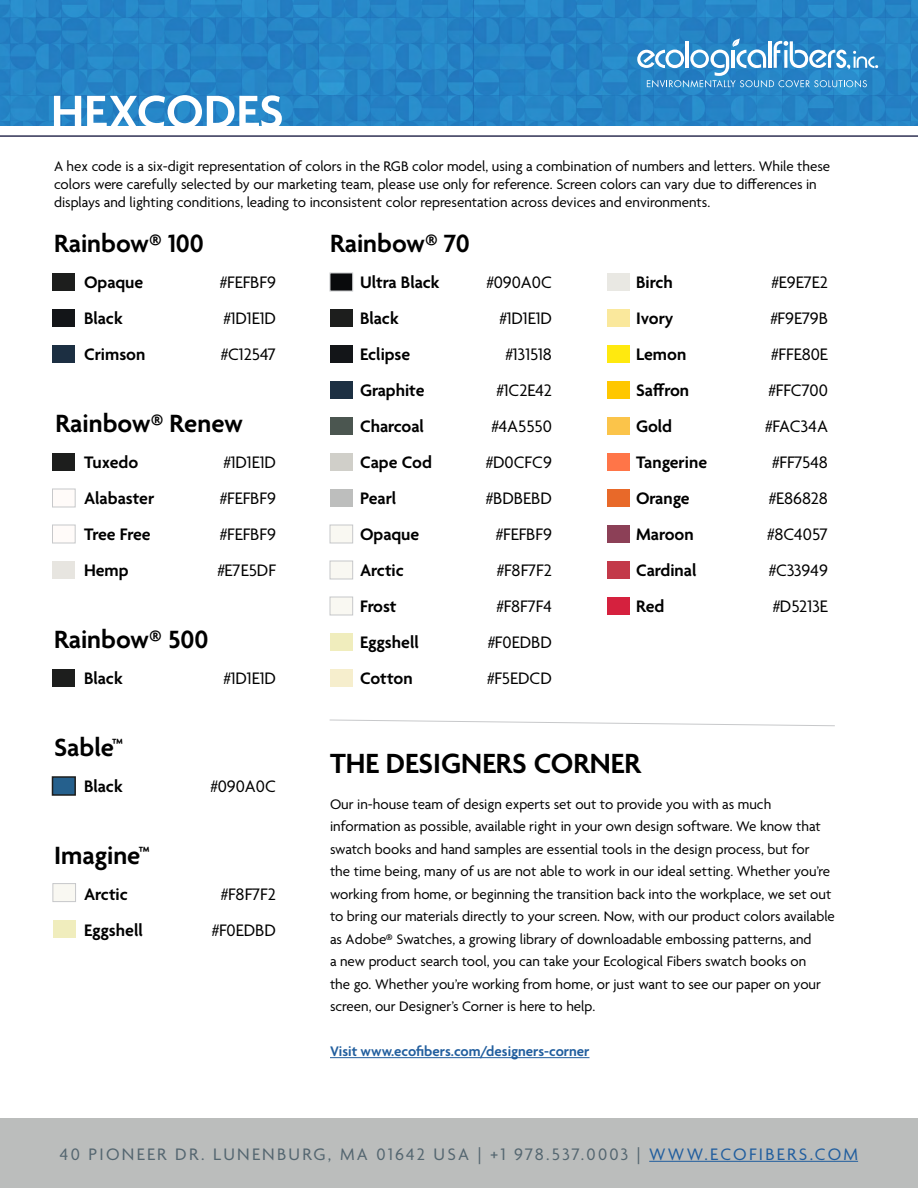
<style>
.page{position:relative;width:918px;height:1188px;background:#fff}
.page>*{position:absolute;margin:0;border:0;box-sizing:border-box;transform-origin:0 0}
.t1{font:600 50.55px "Agenda";color:#fff}
.t2{font:600 30px "Agenda";color:#000}
.t3{font:600 27px "Agenda";color:#000}
.t4{font:18px "Agenda";color:#000}
.t5{font:600 18px "Agenda";color:#000}
.t6{font:18px "Agenda";letter-spacing:.125em;color:#546670}
.t7{font:600 18px "Agenda";letter-spacing:-.02em;color:#000}
.t8{font:15px/22.5px "Agenda";color:#000}
.t9{font:600 15px "Agenda";color:#215e9e}
.s1{color:#215e9e}
</style>
<div class="page">
<img style="left:0;top:0;width:918px;height:126px">
<hr style="left:0;top:135px;width:918px;height:2px;background:#2f3154">
<svg style="left:637px;top:38px;width:241px;height:50px;background:#539dd1"></svg>
<div style="left:0;top:1119px;width:918px;height:69px;background:#bbbdbc"></div>
<hr style="left:649px;top:1161px;width:209px;height:1px;background:#215e9e">
<hr style="left:330px;top:1057px;width:259px;height:1px;background:#215e9e">
<div style="left:52px;top:525px;width:24px;height:18px;background:#fffbf9;border:1px solid #c7c8ca"></div>
<div style="left:52px;top:561px;width:23px;height:18px;background:#e7e5e0"></div>
<div style="left:330px;top:525px;width:23px;height:18px;background:#f9f8f2;border:1px solid #c7c8ca"></div>
<div style="left:608px;top:525px;width:22px;height:18px;background:#8c4057"></div>
<div style="left:330px;top:381px;width:23px;height:18px;background:#1c2f42"></div>
<div style="left:608px;top:381px;width:22px;height:18px;background:#ffc700"></div>
<div style="left:52px;top:669px;width:23px;height:18px;background:#1d1e1d"></div>
<div style="left:330px;top:669px;width:23px;height:18px;background:#f6eecd"></div>
<div style="left:52px;top:309px;width:23px;height:18px;background:#131518"></div>
<div style="left:330px;top:309px;width:23px;height:18px;background:#1d1e1d"></div>
<div style="left:608px;top:309px;width:22px;height:18px;background:#fae89c"></div>
<div style="left:330px;top:597px;width:23px;height:18px;background:#f9f8f2;border:1px solid #c7c8ca"></div>
<div style="left:608px;top:597px;width:22px;height:18px;background:#d5213e"></div>
<div style="left:52px;top:453px;width:23px;height:18px;background:#1d1e1d"></div>
<div style="left:330px;top:453px;width:23px;height:18px;background:#d0cfc9"></div>
<div style="left:608px;top:453px;width:22px;height:18px;background:#ff7548"></div>
<div style="left:52px;top:273px;width:23px;height:18px;background:#1d1e1d"></div>
<div style="left:330px;top:273px;width:23px;height:18px;background:#090a0c"></div>
<div style="left:608px;top:273px;width:22px;height:18px;background:#e9e8e3"></div>
<div style="left:330px;top:561px;width:23px;height:18px;background:#f9f8f2;border:1px solid #c7c8ca"></div>
<div style="left:52px;top:883px;width:24px;height:19px;background:#f9f8f2;border:1px solid #c7c8ca"></div>
<div style="left:608px;top:561px;width:22px;height:18px;background:#c33949"></div>
<div style="left:330px;top:417px;width:23px;height:18px;background:#4b5650"></div>
<div style="left:608px;top:417px;width:22px;height:18px;background:#fbc44a"></div>
<div style="left:52px;top:345px;width:23px;height:18px;background:#1c2f42"></div>
<div style="left:330px;top:345px;width:23px;height:18px;background:#131518"></div>
<div style="left:608px;top:345px;width:22px;height:18px;background:#ffe90f"></div>
<div style="left:330px;top:633px;width:23px;height:18px;background:#f0edbd"></div>
<div style="left:53px;top:920px;width:23px;height:18px;background:#f0edbd"></div>
<div style="left:52px;top:489px;width:24px;height:18px;background:#fffbf9;border:1px solid #c7c8ca"></div>
<div style="left:330px;top:489px;width:23px;height:18px;background:#bdbebd"></div>
<div style="left:608px;top:489px;width:22px;height:18px;background:#e86929"></div>
<div style="left:52px;top:776px;width:24px;height:20px;background:#25608d;border:2px solid #1d1e1d"></div>
<svg style="left:329px;top:719px;width:506px;height:8px"></svg>
<h1 class="t1" style="left:51px;top:85px;width:234px">HEXCODES</h1>
<p class="t8" style="left:54px;top:158px;width:778px;line-height:18px">A hex code is a six-digit representation of colors in the RGB color model, using a combination of numbers and letters. While these colors were carefully selected by our marketing team, please use only for reference. Screen colors can vary due to differences in displays and lighting conditions, leading to inconsistent color representation across devices and environments.</p>
<h3 class="t3" style="left:54px;top:229px;width:151px">Rainbow® 100</h3>
<p class="t5" style="left:84px;top:273px;width:61px">Opaque</p>
<p class="t4" style="left:220px;top:273px;width:57px">#FEFBF9</p>
<p class="t5" style="left:84px;top:309px;width:40px">Black</p>
<p class="t4" style="left:224px;top:309px;width:54px">#1D1E1D</p>
<p class="t5" style="left:84px;top:345px;width:63px">Crimson</p>
<p class="t4" style="left:221px;top:345px;width:56px">#C12547</p>
<h3 class="t3" style="left:56px;top:409px;width:189px">Rainbow® Renew</h3>
<p class="t5" style="left:84px;top:453px;width:56px">Tuxedo</p>
<p class="t4" style="left:224px;top:453px;width:54px">#1D1E1D</p>
<p class="t5" style="left:84px;top:489px;width:72px">Alabaster</p>
<p class="t4" style="left:220px;top:489px;width:57px">#FEFBF9</p>
<p class="t7" style="left:84px;top:525px;width:68px">Tree Free</p>
<p class="t4" style="left:220px;top:525px;width:57px">#FEFBF9</p>
<p class="t5" style="left:84px;top:561px;width:46px">Hemp</p>
<p class="t4" style="left:218px;top:561px;width:60px">#E7E5DF</p>
<h3 class="t3" style="left:54px;top:625px;width:156px">Rainbow® 500</h3>
<p class="t5" style="left:84px;top:669px;width:40px">Black</p>
<p class="t4" style="left:224px;top:669px;width:54px">#1D1E1D</p>
<h3 class="t3" style="left:54px;top:733px;width:71px">Sable™</h3>
<p class="t5" style="left:84px;top:777px;width:40px">Black</p>
<p class="t4" style="left:211px;top:777px;width:67px">#090A0C</p>
<h3 class="t3" style="left:54px;top:841px;width:97px">Imagine™</h3>
<p class="t5" style="left:84px;top:885px;width:45px">Arctic</p>
<p class="t4" style="left:221px;top:885px;width:56px">#F8F7F2</p>
<p class="t5" style="left:84px;top:921px;width:61px">Eggshell</p>
<p class="t4" style="left:212px;top:921px;width:65px">#F0EDBD</p>
<h3 class="t3" style="left:330px;top:229px;width:141px">Rainbow® 70</h3>
<p class="t5" style="left:360px;top:273px;width:81px">Ultra Black</p>
<p class="t4" style="left:487px;top:273px;width:67px">#090A0C</p>
<p class="t5" style="left:360px;top:309px;width:40px">Black</p>
<p class="t4" style="left:500px;top:309px;width:54px">#1D1E1D</p>
<p class="t5" style="left:360px;top:345px;width:52px">Eclipse</p>
<p class="t4" style="left:506px;top:345px;width:48px">#131518</p>
<p class="t5" style="left:360px;top:381px;width:66px">Graphite</p>
<p class="t4" style="left:497px;top:381px;width:57px">#1C2E42</p>
<p class="t5" style="left:360px;top:417px;width:66px">Charcoal</p>
<p class="t4" style="left:492px;top:417px;width:62px">#4A5550</p>
<p class="t5" style="left:360px;top:453px;width:73px">Cape Cod</p>
<p class="t4" style="left:486px;top:453px;width:67px">#D0CFC9</p>
<p class="t5" style="left:360px;top:489px;width:38px">Pearl</p>
<p class="t4" style="left:486px;top:489px;width:67px">#BDBEBD</p>
<p class="t5" style="left:360px;top:525px;width:61px">Opaque</p>
<p class="t4" style="left:496px;top:525px;width:57px">#FEFBF9</p>
<p class="t5" style="left:360px;top:561px;width:45px">Arctic</p>
<p class="t4" style="left:497px;top:561px;width:56px">#F8F7F2</p>
<p class="t5" style="left:360px;top:597px;width:38px">Frost</p>
<p class="t4" style="left:497px;top:597px;width:57px">#F8F7F4</p>
<p class="t5" style="left:360px;top:633px;width:61px">Eggshell</p>
<p class="t4" style="left:488px;top:633px;width:65px">#F0EDBD</p>
<p class="t5" style="left:360px;top:669px;width:54px">Cotton</p>
<p class="t4" style="left:487px;top:669px;width:66px">#F5EDCD</p>
<p class="t5" style="left:636px;top:273px;width:38px">Birch</p>
<p class="t4" style="left:772px;top:273px;width:58px">#E9E7E2</p>
<p class="t5" style="left:636px;top:309px;width:39px">Ivory</p>
<p class="t4" style="left:771px;top:309px;width:59px">#F9E79B</p>
<p class="t5" style="left:636px;top:345px;width:52px">Lemon</p>
<p class="t4" style="left:772px;top:345px;width:58px">#FFE80E</p>
<p class="t5" style="left:636px;top:381px;width:55px">Saffron</p>
<p class="t4" style="left:769px;top:381px;width:61px">#FFC700</p>
<p class="t5" style="left:636px;top:417px;width:38px">Gold</p>
<p class="t4" style="left:766px;top:417px;width:64px">#FAC34A</p>
<p class="t5" style="left:636px;top:453px;width:73px">Tangerine</p>
<p class="t4" style="left:773px;top:453px;width:57px">#FF7548</p>
<p class="t5" style="left:636px;top:489px;width:55px">Orange</p>
<p class="t4" style="left:769px;top:489px;width:60px">#E86828</p>
<p class="t5" style="left:636px;top:525px;width:59px">Maroon</p>
<p class="t4" style="left:767px;top:525px;width:62px">#8C4057</p>
<p class="t5" style="left:636px;top:561px;width:62px">Cardinal</p>
<p class="t4" style="left:769px;top:561px;width:60px">#C33949</p>
<p class="t5" style="left:636px;top:597px;width:30px">Red</p>
<p class="t4" style="left:773px;top:597px;width:56px">#D5213E</p>
<h2 class="t2" style="left:330px;top:747px;width:312px">THE DESIGNERS CORNER</h2>
<p class="t8" style="left:330px;top:794px;width:506px">Our in-house team of design experts set out to provide you with as much information as possible, available right in your own design software. We know that swatch books and hand samples are essential tools in the design process, but for<br>the time being, many of us are not able to work in our ideal setting. Whether you’re working from home, or beginning the transition back into the workplace, we set out to bring our materials directly to your screen. Now, with our product colors available as Adobe® Swatches, a growing library of downloadable embossing patterns, and<br>a new product search tool, you can take your Ecological Fibers swatch books on<br>the go. Whether you’re working from home, or just want to see our paper on your screen, our Designer’s Corner is here to help.</p>
<p class="t9" style="left:330px;top:1044px;width:261px">Visit www.ecofibers.com/designers-corner</p>
<p class="t6" style="left:60px;top:1144px;width:800px">40 PIONEER DR. LUNENBURG, MA 01642 USA | +1 978.537.0003 | <span class="s1">WWW.ECOFIBERS.COM</span></p>
</div>
